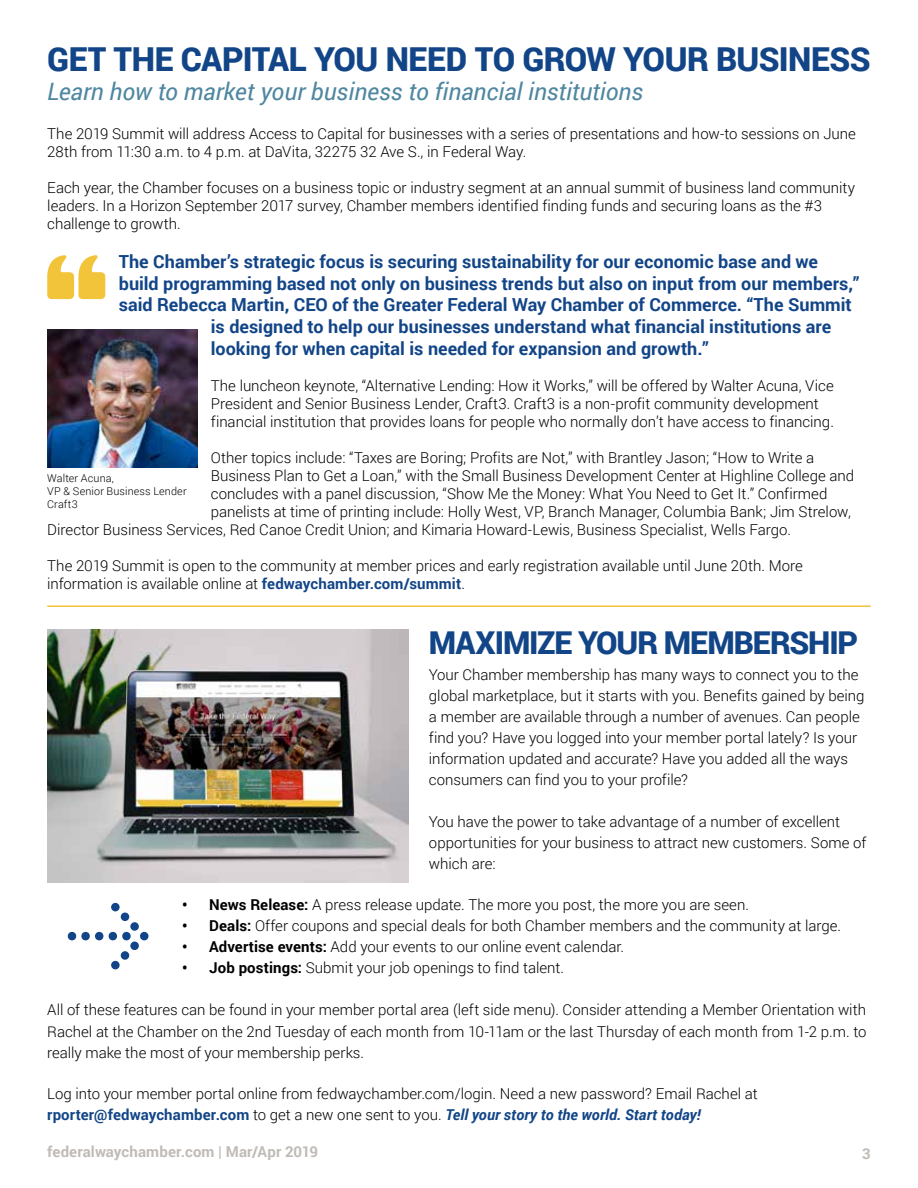
<style>
.page{position:relative;width:918px;height:1188px;background:#fff}
.page>*{position:absolute;margin:0;border:0;box-sizing:border-box;transform-origin:0 0}
.t1{font:900 33px "Roboto";letter-spacing:-.015em;color:#124587}
.t2{font:900 31.5px "Roboto";letter-spacing:-.035em;color:#124587}
.t3{font:italic 24px "Roboto";letter-spacing:-.005em;color:#4f87a0}
.t4{font:700 18px "Roboto";color:#124587}
.t5{font:300 15px/21px "Roboto";color:#000}
.t6{font:700 15px "Roboto";letter-spacing:.01em;color:#c0bbb7}
.t7{font:300 10.8px/13px "Roboto";letter-spacing:.015em;color:#000}
.s1{font-weight:700;color:#124587}
.s2{font-weight:700}
.s3{font-weight:700;font-style:italic;color:#124587}
</style>
<div class="page">
<img style="left:47px;top:629px;width:362px;height:253px">
<div style="left:140px;top:932px;width:8px;height:8px;background:#124587;border-radius:50%"></div>
<div style="left:130px;top:922px;width:9px;height:9px;background:#124587;border-radius:50%"></div>
<div style="left:121px;top:913px;width:8px;height:8px;background:#124587;border-radius:50%"></div>
<div style="left:111px;top:903px;width:9px;height:8px;background:#124587;border-radius:50%"></div>
<div style="left:130px;top:942px;width:9px;height:8px;background:#124587;border-radius:50%"></div>
<div style="left:121px;top:951px;width:8px;height:9px;background:#124587;border-radius:50%"></div>
<div style="left:111px;top:961px;width:9px;height:8px;background:#124587;border-radius:50%"></div>
<svg style="left:67px;top:931px;width:64px;height:10px"></svg>
<img style="left:47px;top:329px;width:150px;height:138px">
<svg style="left:47px;top:255px;width:58px;height:44px"></svg>
<hr style="left:47px;top:605px;width:824px;height:2px;background:#f2c439">
<h1 class="t1" style="left:47px;top:36px;width:825px">GET THE CAPITAL YOU NEED TO GROW YOUR BUSINESS</h1>
<h3 class="t3" style="left:47px;top:75px;width:597px">Learn how to market your business to financial institutions</h3>
<p class="t5" style="left:47px;top:124px;width:810px;line-height:18px">The 2019 Summit will address Access to Capital for businesses with a series of presentations and how-to sessions on June<br>28th from 11:30 a.m. to 4 p.m. at DaVita, 32275 32 Ave S., in Federal Way.</p>
<p class="t5" style="left:47px;top:178px;width:809px;line-height:18px">Each year, the Chamber focuses on a business topic or industry segment at an annual summit of business land community leaders. In a Horizon September 2017 survey, Chamber members identified finding funds and securing loans as the #3 challenge to growth.</p>
<p class="t4" style="left:119px;top:249px;width:701px">The Chamber’s strategic focus is securing sustainability for our economic base and we</p>
<p class="t4" style="left:119px;top:271px;width:742px">build programming based not only on business trends but also on input from our members,”</p>
<p class="t4" style="left:119px;top:292px;width:735px">said Rebecca Martin, CEO of the Greater Federal Way Chamber of Commerce. “The Summit</p>
<p class="t4" style="left:211px;top:314px;width:622px">is designed to help our businesses understand what financial institutions are</p>
<p class="t4" style="left:211px;top:336px;width:499px">looking for when capital is needed for expansion and growth.”</p>
<p class="t5" style="left:211px;top:376px;width:625px;line-height:18px">The luncheon keynote, “Alternative Lending: How it Works,” will be offered by Walter Acuna, Vice<br>President and Senior Business Lender, Craft3. Craft3 is a non-profit community development financial institution that provides loans for people who normally don’t have access to financing.</p>
<p class="t5" style="left:211px;top:446px;width:605px">Other topics include: “Taxes are Boring; Profits are Not,” with Brantley Jason; “How to Write a</p>
<p class="t5" style="left:211px;top:464px;width:645px">Business Plan to Get a Loan,” with the Small Business Development Center at Highline College and</p>
<p class="t5" style="left:211px;top:482px;width:618px">concludes with a panel discussion, “Show Me the Money: What You Need to Get It.” Confirmed</p>
<p class="t5" style="left:211px;top:500px;width:642px">panelists at time of printing include: Holly West, VP, Branch Manager, Columbia Bank; Jim Strelow,</p>
<p class="t5" style="left:47px;top:518px;width:745px">Director Business Services, Red Canoe Credit Union; and Kimaria Howard-Lewis, Business Specialist, Wells Fargo.</p>
<p class="t5" style="left:47px;top:556px;width:757px;line-height:18px">The 2019 Summit is open to the community at member prices and early registration available until June 20th. More information is available online at <span class="s1">fedwaychamber.com/summit</span>.</p>
<p class="t7" style="left:47px;top:471px;width:141px">Walter Acuna,<br>VP &amp; Senior Business Lender<br>Craft3</p>
<h2 class="t2" style="left:429px;top:620px;width:431px">MAXIMIZE YOUR MEMBERSHIP</h2>
<p class="t5" style="left:429px;top:663px;width:437px">Your Chamber membership has many ways to connect you to the global marketplace, but it starts with you. Benefits gained by being a member are available through a number of avenues. Can people find you? Have you logged into your member portal lately? Is your information updated and accurate? Have you added all the ways consumers can find you to your profile?</p>
<p class="t5" style="left:429px;top:810px;width:439px">You have the power to take advantage of a number of excellent opportunities for your business to attract new customers. Some of which are:</p>
<p class="t5" style="left:182px;top:894px;width:568px"><span class="s2">• News Release:</span> A press release update. The more you post, the more you are seen.</p>
<p class="t5" style="left:182px;top:915px;width:660px"><span class="s2">• Deals:</span> Offer coupons and special deals for both Chamber members and the community at large.</p>
<p class="t5" style="left:182px;top:936px;width:443px"><span class="s2">• Advertise events:</span> Add your events to our online event calendar.</p>
<p class="t5" style="left:182px;top:957px;width:383px"><span class="s2">• Job postings:</span> Submit your job openings to find talent.</p>
<p class="t5" style="left:47px;top:999px;width:821px;text-align:justify">All of these features can be found in your member portal area (left side menu). Consider attending a Member Orientation with Rachel at the Chamber on the 2nd Tuesday of each month from 10-11am or the last Thursday of each month from 1-2 p.m. to really make the most of your membership perks.</p>
<p class="t5" style="left:47px;top:1083px;width:712px">Log into your member portal online from fedwaychamber.com/login. Need a new password? Email Rachel at <span class="s1">rporter@fedwaychamber.com</span> to get a new one sent to you. <span class="s3">Tell your story to the world. Start today!</span></p>
<p class="t6" style="left:47px;top:1141px;width:272px">federalwaychamber.com | Mar/Apr 2019</p>
<p class="t6" style="left:862px;top:1143px;width:10px">3</p>
</div>
